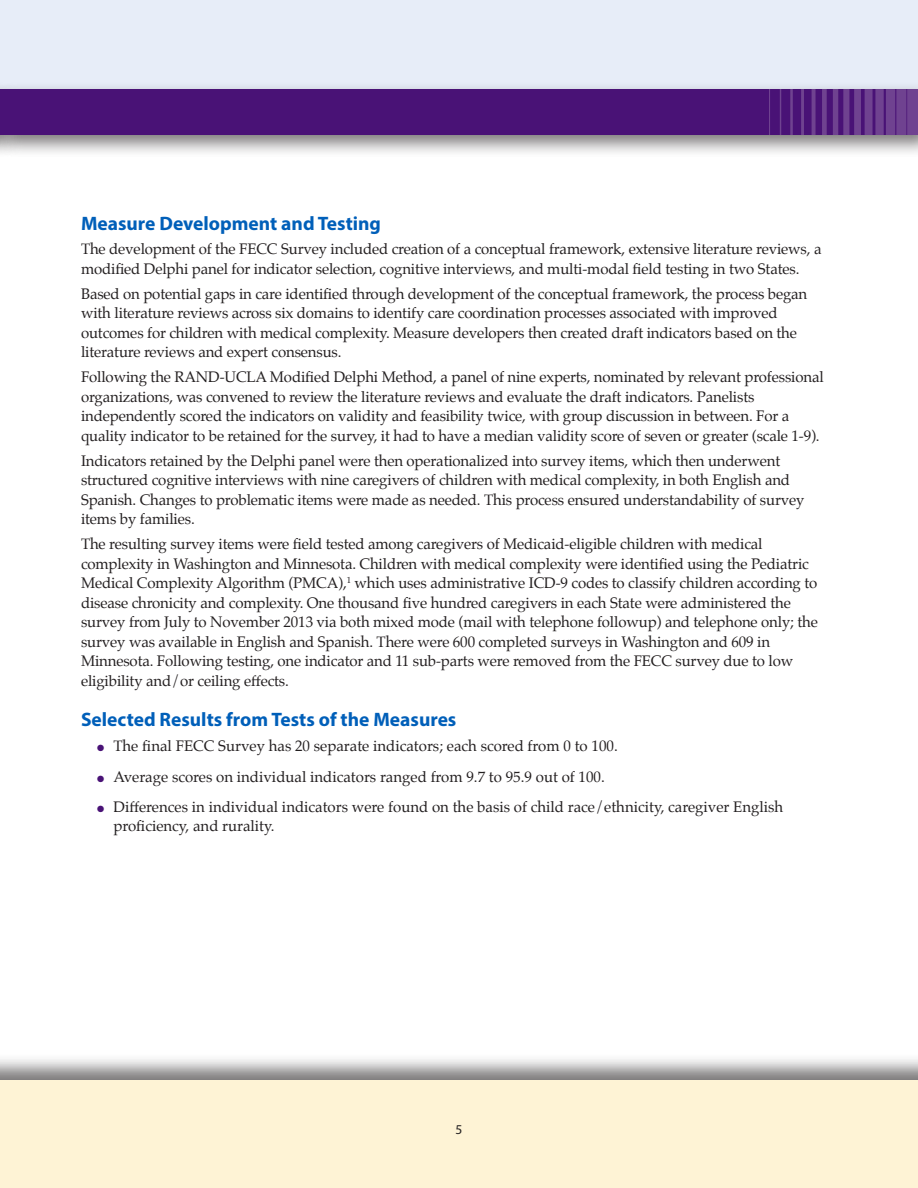
<style>
.page{position:relative;width:918px;height:1188px;background:#fff}
.page>*{position:absolute;margin:0;border:0;box-sizing:border-box;transform-origin:0 0}
.Head_Lvl_1{font:700 19.5px "Myriad Pro";color:#005fb9}
.text{font:15px/19.5px "Palatino";letter-spacing:-.01em;color:#231f20}
.t1{font:13.5px "Myriad Pro";color:#231f20}
.s1{color:#491276}
</style>
<div class="page">
<div style="left:0;top:1054px;width:918px;height:134px;background:#231f20;opacity:.6"></div>
<div style="left:0;top:1080px;width:918px;height:108px;background:#fef3d5"></div>
<div style="left:0;top:0;width:918px;height:96px;background:#e7edf8"></div>
<div style="left:0;top:82px;width:918px;height:76px;background:#231f20;opacity:.6"></div>
<div style="left:0;top:90px;width:918px;height:45px;background:#491276"></div>
<img style="left:780px;top:90px;width:138px;height:45px">
<p class="Head_Lvl_1" style="left:81px;top:210px;width:302px">Measure Development and Testing</p>
<p class="text" style="left:81px;top:240px;width:742px">The development of the FECC Survey included creation of a conceptual framework, extensive literature reviews, a modified Delphi panel for indicator selection, cognitive interviews, and multi-modal field testing in two States.</p>
<p class="text" style="left:81px;top:284px;width:728px">Based on potential gaps in care identified through development of the conceptual framework, the process began with literature reviews across six domains to identify care coordination processes associated with improved outcomes for children with medical complexity. Measure developers then created draft indicators based on the literature reviews and expert consensus.</p>
<p class="text" style="left:81px;top:367px;width:744px">Following the RAND-UCLA Modified Delphi Method, a panel of nine experts, nominated by relevant professional organizations, was convened to review the literature reviews and evaluate the draft indicators. Panelists independently scored the indicators on validity and feasibility twice, with group discussion in between. For a quality indicator to be retained for the survey, it had to have a median validity score of seven or greater (scale 1-9).</p>
<p class="text" style="left:81px;top:451px;width:725px">Indicators retained by the Delphi panel were then operationalized into survey items, which then underwent structured cognitive interviews with nine caregivers of children with medical complexity, in both English and Spanish. Changes to problematic items were made as needed. This process ensured understandability of survey items by families.</p>
<p class="text" style="left:81px;top:534px;width:739px">The resulting survey items were field tested among caregivers of Medicaid-eligible children with medical complexity in Washington and Minnesota. Children with medical complexity were identified using the Pediatric Medical Complexity Algorithm (PMCA),<sup>1</sup> which uses administrative ICD-9 codes to classify children according to disease chronicity and complexity. One thousand five hundred caregivers in each State were administered the survey from July to November 2013 via both mixed mode (mail with telephone followup) and telephone only; the survey was available in English and Spanish. There were 600 completed surveys in Washington and 609 in Minnesota. Following testing, one indicator and 11 sub-parts were removed from the FECC survey due to low eligibility and/or ceiling effects.</p>
<p class="Head_Lvl_1" style="left:81px;top:707px;width:377px">Selected Results from Tests of the Measures</p>
<p class="text" style="left:97px;top:736px;width:522px"><span class="s1">●</span> The final FECC Survey has 20 separate indicators; each scored from 0 to 100.</p>
<p class="text" style="left:97px;top:767px;width:509px"><span class="s1">●</span> Average scores on individual indicators ranged from 9.7 to 95.9 out of 100.</p>
<p class="text" style="left:113px;top:797px;width:671px;text-indent:-16px"><span class="s1">●</span> Differences in individual indicators were found on the basis of child race/ethnicity, caregiver English proficiency, and rurality.</p>
<p class="t1" style="left:456px;top:1121px;width:8px">5</p>
</div>
